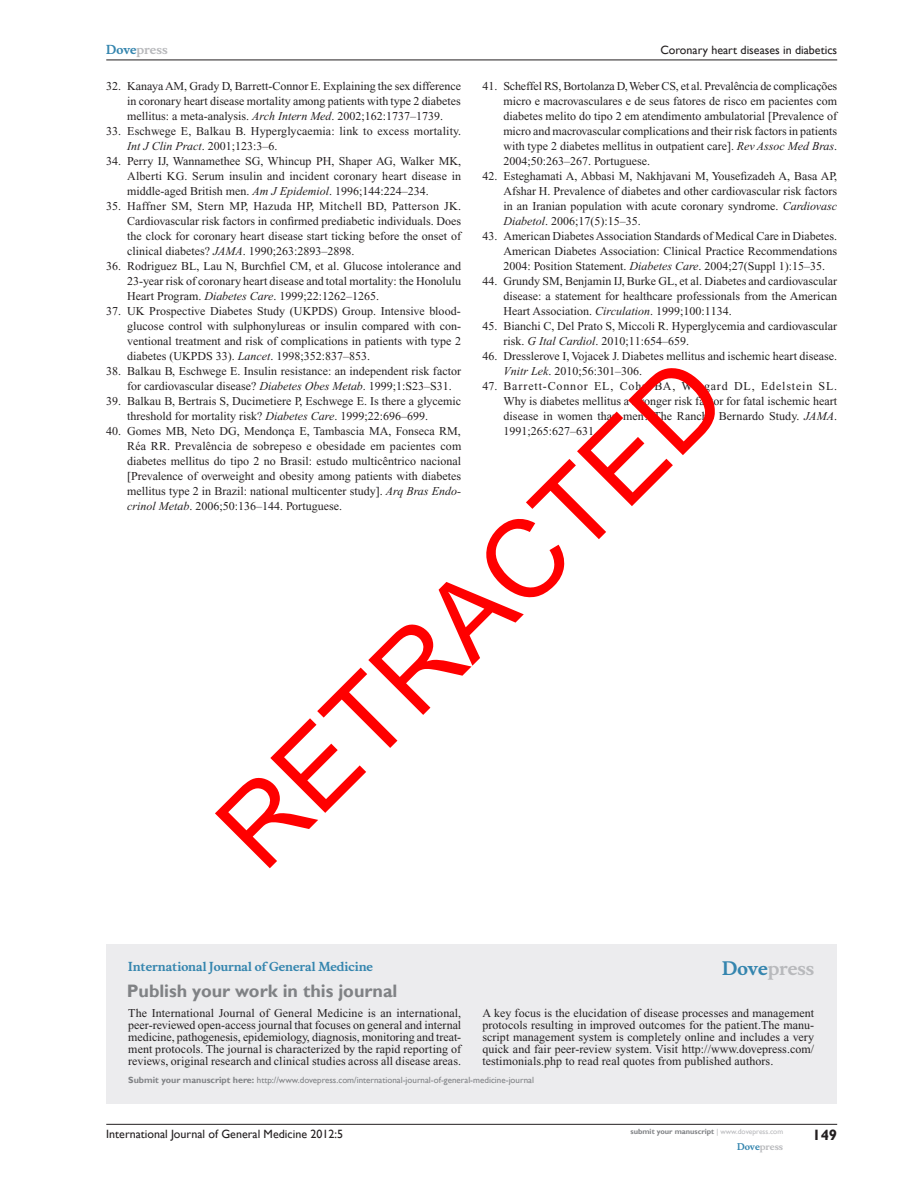
<style>
.page{position:relative;width:918px;height:1188px;background:#fff}
.page>*{position:absolute;margin:0;border:0;box-sizing:border-box;transform-origin:0 0}
.t1{font:108.45px "Arial";color:#f00}
.PromBx-H1{font:700 18px "Gill Sans";color:#808285}
.PromBx-Brand{font:700 18px "Musee";color:#b8b9bc}
.t2{font:700 15px "Gill Sans";color:#231f20}
.RefNL2{font:12px/15px "Times New Roman";color:#231f20;text-align:justify}
.PromBx-Tx{font:12px/12px "Times New Roman";letter-spacing:.005em;color:#231f20;text-align:justify}
.t3{font:12px "Gill Sans";color:#231f20}
.PromBx-JrnlName{font:700 12px "Musee";color:#3485ae}
.t4{font:700 12px "Musee";color:#b8b9bc}
.PromBx-SubmitMssWebA{font:9px "Gill Sans";color:#808285}
.t5{font:700 9px "Musee";color:#b8b9bc}
.t6{font:700 7.5px "Gill Sans";color:#808285}
.s1{color:#3485ae}
.s2{font-style:italic}
.s3{font-weight:700}
.s4{font-weight:400;color:#b8b9bc}
</style>
<div class="page">
<div style="left:106px;top:944px;width:731px;height:159px;background:#ececee"></div>
<hr style="left:106px;top:1124px;width:731px;height:1px;background:#231f20">
<hr style="left:106px;top:60px;width:731px;height:1px;background:#231f20">
<p class="t4" style="left:106px;top:43px;width:63px"><span class="s1">Dove</span>press</p>
<p class="t3" style="left:660px;top:43px;width:178px">Coronary heart diseases in diabetics</p>
<p class="RefNL2" style="left:127px;top:79px;width:335px;text-indent:-21px">32. Kanaya AM, Grady D, Barrett-Connor E. Explaining the sex difference in coronary heart disease mortality among patients with type 2 diabetes mellitus: a meta-analysis. <span class="s2">Arch Intern Med</span>. 2002;162:1737–1739.</p>
<p class="RefNL2" style="left:127px;top:124px;width:335px;text-indent:-21px">33. Eschwege E, Balkau B. Hyperglycaemia: link to excess mortality.<br><span class="s2">Int J Clin Pract</span>. 2001;123:3–6.</p>
<p class="RefNL2" style="left:127px;top:154px;width:335px;text-indent:-21px">34. Perry IJ, Wannamethee SG, Whincup PH, Shaper AG, Walker MK, Alberti KG. Serum insulin and incident coronary heart disease in middle-aged British men. <span class="s2">Am J Epidemiol</span>. 1996;144:224–234.</p>
<p class="RefNL2" style="left:127px;top:199px;width:335px;text-indent:-21px">35. Haffner SM, Stern MP, Hazuda HP, Mitchell BD, Patterson JK.<br>Cardiovascular risk factors in confirmed prediabetic individuals. Does the clock for coronary heart disease start ticking before the onset of clinical diabetes? <span class="s2">JAMA</span>. 1990;263:2893–2898.</p>
<p class="RefNL2" style="left:127px;top:259px;width:336px;text-indent:-21px">36. Rodriguez BL, Lau N, Burchfiel CM, et al. Glucose intolerance and 23-year risk of coronary heart disease and total mortality: the Honolulu Heart Program. <span class="s2">Diabetes Care</span>. 1999;22:1262–1265.</p>
<p class="RefNL2" style="left:127px;top:304px;width:335px;text-indent:-21px">37. UK Prospective Diabetes Study (UKPDS) Group. Intensive blood&shy;glucose control with sulphonylureas or insulin compared with con&shy;ventional treatment and risk of complications in patients with type 2 diabetes (UKPDS 33). <span class="s2">Lancet</span>. 1998;352:837–853.</p>
<p class="RefNL2" style="left:127px;top:364px;width:335px;text-indent:-21px">38. Balkau B, Eschwege E. Insulin resistance: an independent risk factor for cardiovascular disease? <span class="s2">Diabetes Obes Metab</span>. 1999;1:S23–S31.</p>
<p class="RefNL2" style="left:127px;top:394px;width:335px;text-indent:-21px">39. Balkau B, Bertrais S, Ducimetiere P, Eschwege E. Is there a glycemic threshold for mortality risk? <span class="s2">Diabetes Care</span>. 1999;22:696–699.</p>
<p class="RefNL2" style="left:127px;top:424px;width:336px;text-indent:-21px">40. Gomes MB, Neto DG, Mendonça E, Tambascia MA, Fonseca RM, Réa RR. Prevalência de sobrepeso e obesidade em pacientes com diabetes mellitus do tipo 2 no Brasil: estudo multicêntrico nacional [Prevalence of overweight and obesity among patients with diabetes mellitus type 2 in Brazil: national multicenter study]. <span class="s2">Arq Bras Endo&shy;crinol Metab</span>. 2006;50:136–144. Portuguese.</p>
<p class="RefNL2" style="left:503px;top:79px;width:335px;text-indent:-21px">41. Scheffel RS, Bortolanza D, Weber CS, et al. Prevalência de complicações micro e macrovasculares e de seus fatores de risco em pacientes com diabetes melito do tipo 2 em atendimento ambulatorial [Prevalence of micro and macrovascular complications and their risk factors in patients with type 2 diabetes mellitus in outpatient care]. <span class="s2">Rev Assoc Med Bras</span>.<br>2004;50:263–267. Portuguese.</p>
<p class="RefNL2" style="left:503px;top:169px;width:335px;text-indent:-21px">42. Esteghamati A, Abbasi M, Nakhjavani M, Yousefizadeh A, Basa AP, Afshar H. Prevalence of diabetes and other cardiovascular risk factors in an Iranian population with acute coronary syndrome. <span class="s2">Cardiovasc Diabetol</span>. 2006;17(5):15–35.</p>
<p class="RefNL2" style="left:503px;top:229px;width:335px;text-indent:-21px">43. American Diabetes Association Standards of Medical Care in Diabetes.<br>American Diabetes Association: Clinical Practice Recommendations 2004: Position Statement. <span class="s2">Diabetes Care</span>. 2004;27(Suppl 1):15–35.</p>
<p class="RefNL2" style="left:503px;top:274px;width:335px;text-indent:-21px">44. Grundy SM, Benjamin IJ, Burke GL, et al. Diabetes and cardiovascular disease: a statement for healthcare professionals from the American Heart Association. <span class="s2">Circulation</span>. 1999;100:1134.</p>
<p class="RefNL2" style="left:503px;top:319px;width:335px;text-indent:-21px">45. Bianchi C, Del Prato S, Miccoli R. Hyperglycemia and cardiovascular risk. <span class="s2">G Ital Cardiol</span>. 2010;11:654–659.</p>
<p class="RefNL2" style="left:503px;top:349px;width:335px;text-indent:-21px">46. Dresslerove I, Vojacek J. Diabetes mellitus and ischemic heart disease.<br><span class="s2">Vnitr Lek</span>. 2010;56:301–306.</p>
<p class="RefNL2" style="left:503px;top:379px;width:335px;text-indent:-21px">47. Barrett-Connor EL, Cohn BA, Wingard DL, Edelstein SL.<br>Why is diabetes mellitus a stronger risk factor for fatal ischemic heart disease in women than men? The Rancho Bernardo Study. <span class="s2">JAMA</span>.<br>1991;265:627–631.</p>
<p class="t1" style="left:194px;top:804px;width:664px;rotate:-45deg">RETRACTED</p>
<p class="PromBx-JrnlName" style="left:128px;top:959px;width:246px">International Journal of General Medicine</p>
<p class="PromBx-H1" style="left:127px;top:980px;width:272px">Publish your work in this journal</p>
<p class="PromBx-Brand" style="left:722px;top:958px;width:94px"><span class="s1">Dove</span>press</p>
<p class="PromBx-Tx" style="left:128px;top:1007px;width:335px">The International Journal of General Medicine is an international, peer-reviewed open-access journal that focuses on general and internal medicine, pathogenesis, epidemiology, diagnosis, monitoring and treat&shy;ment protocols. The journal is characterized by the rapid reporting of reviews, original research and clinical studies across all disease areas.</p>
<p class="PromBx-Tx" style="left:482px;top:1007px;width:333px">A key focus is the elucidation of disease processes and management protocols resulting in improved outcomes for the patient.The manu&shy;script management system is completely online and includes a very quick and fair peer-review system. Visit http://www.dovepress.com/ testimonials.php to read real quotes from published authors.</p>
<p class="PromBx-SubmitMssWebA" style="left:128px;top:1075px;width:407px"><span class="s3">Submit your manuscript here:</span> http://www.dovepress.com/international-journal-of-general-medicine-journal</p>
<p class="t3" style="left:106px;top:1127px;width:238px">International Journal of General Medicine 2012:5</p>
<p class="t6" style="left:631px;top:1127px;width:154px">submit your manuscript <span class="s4">| www.dovepress.com</span></p>
<p class="t5" style="left:737px;top:1141px;width:48px"><span class="s1">Dove</span>press</p>
<p class="t2" style="left:812px;top:1126px;width:26px">149</p>
</div>
